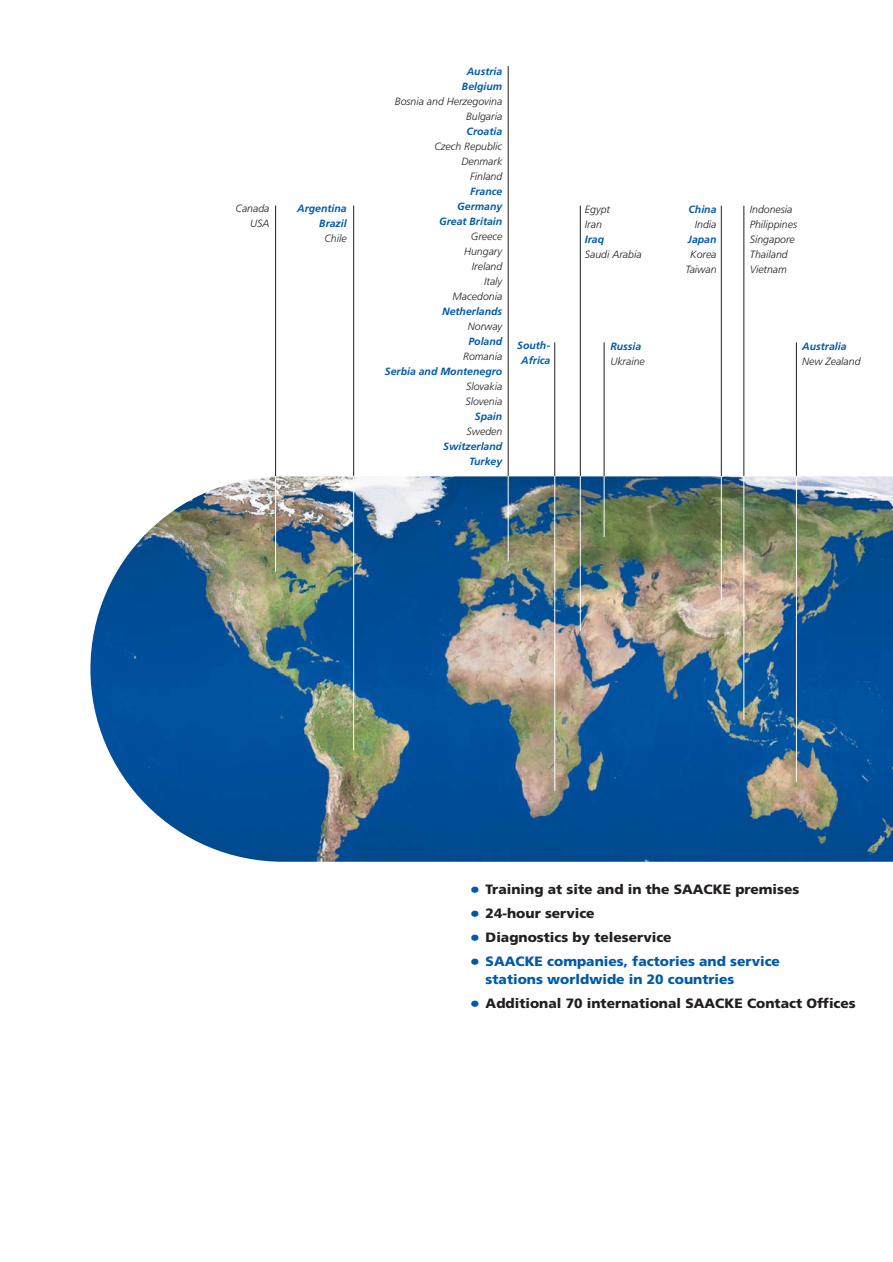
<style>
.page{position:relative;width:893px;height:1262px;background:#fff}
.page>*{position:absolute;margin:0;border:0;box-sizing:border-box;transform-origin:0 0}
.t1{font:900 13.5px "Frutiger";color:#231f20}
.t2{font:900 13.5px/18px "Frutiger";color:#005aaa}
.t3{font:italic 300 10.5px/15px "Frutiger";color:#231f20;text-align:right}
.t4{font:italic 700 10.5px/15px "Frutiger";color:#005aaa;text-align:right}
.s1{font-weight:700;font-size:18px;color:#005aaa}
.s2{font-weight:700;font-size:18px}
</style>
<div class="page">
<img style="left:90px;top:476px;width:802px;height:385px">
<hr style="left:275px;top:205px;width:1px;height:271px;background:#231f20">
<hr style="left:275px;top:476px;width:1px;height:95px;background:#fff">
<hr style="left:353px;top:205px;width:1px;height:271px;background:#231f20">
<hr style="left:353px;top:476px;width:1px;height:274px;background:#fff">
<hr style="left:508px;top:66px;width:1px;height:410px;background:#231f20">
<hr style="left:508px;top:476px;width:1px;height:85px;background:#fff">
<hr style="left:580px;top:206px;width:1px;height:270px;background:#231f20">
<hr style="left:580px;top:476px;width:1px;height:155px;background:#fff">
<hr style="left:721px;top:206px;width:1px;height:270px;background:#231f20">
<hr style="left:721px;top:476px;width:1px;height:124px;background:#fff">
<hr style="left:743px;top:206px;width:1px;height:270px;background:#231f20">
<hr style="left:743px;top:476px;width:1px;height:244px;background:#fff">
<hr style="left:796px;top:342px;width:1px;height:134px;background:#231f20">
<hr style="left:796px;top:476px;width:1px;height:305px;background:#fff">
<hr style="left:603px;top:342px;width:1px;height:134px;background:#231f20">
<hr style="left:603px;top:476px;width:1px;height:61px;background:#fff">
<hr style="left:554px;top:342px;width:1px;height:134px;background:#231f20">
<hr style="left:554px;top:476px;width:1px;height:314px;background:#fff">
<p class="t3" style="left:235px;top:202px;width:35px">Canada<br>USA</p>
<p class="t4" style="left:297px;top:202px;width:51px">Argentina<br>Brazil</p>
<p class="t3" style="left:324px;top:232px;width:24px">Chile</p>
<p class="t4" style="left:462px;top:65px;width:42px;text-align:center">Austria<br>Belgium</p>
<p class="t3" style="left:395px;top:95px;width:109px">Bosnia and Herzegovina<br>Bulgaria</p>
<p class="t4" style="left:466px;top:125px;width:37px">Croatia</p>
<p class="t3" style="left:434px;top:140px;width:69px">Czech Republic<br>Denmark<br>Finland</p>
<p class="t4" style="left:439px;top:185px;width:65px">France<br>Germany<br>Great Britain</p>
<p class="t3" style="left:452px;top:230px;width:51px">Greece<br>Hungary<br>Ireland<br>Italy<br>Macedonia</p>
<p class="t4" style="left:442px;top:305px;width:62px">Netherlands</p>
<p class="t3" style="left:468px;top:320px;width:36px">Norway</p>
<p class="t4" style="left:468px;top:335px;width:35px">Poland</p>
<p class="t3" style="left:463px;top:350px;width:41px">Romania</p>
<p class="t4" style="left:385px;top:365px;width:119px">Serbia and Montenegro</p>
<p class="t3" style="left:465px;top:380px;width:38px;text-align:left">Slovakia<br>Slovenia</p>
<p class="t4" style="left:475px;top:410px;width:29px">Spain</p>
<p class="t3" style="left:466px;top:425px;width:37px">Sweden</p>
<p class="t4" style="left:443px;top:440px;width:60px">Switzerland<br>Turkey</p>
<p class="t4" style="left:517px;top:339px;width:35px;text-align:center">South-<br>Africa</p>
<p class="t3" style="left:585px;top:203px;width:27px;text-align:left">Egypt<br>Iran</p>
<p class="t4" style="left:585px;top:233px;width:21px">Iraq</p>
<p class="t3" style="left:585px;top:248px;width:58px">Saudi Arabia</p>
<p class="t4" style="left:610px;top:339px;width:32px">Russia</p>
<p class="t3" style="left:610px;top:354px;width:36px">Ukraine</p>
<p class="t4" style="left:688px;top:203px;width:29px">China</p>
<p class="t3" style="left:695px;top:218px;width:23px">India</p>
<p class="t4" style="left:688px;top:233px;width:30px">Japan</p>
<p class="t3" style="left:685px;top:248px;width:33px;text-align:center">Korea<br>Taiwan</p>
<p class="t3" style="left:749px;top:203px;width:49px;text-align:left">Indonesia<br>Philippines<br>Singapore<br>Thailand<br>Vietnam</p>
<p class="t4" style="left:802px;top:339px;width:46px">Australia</p>
<p class="t3" style="left:802px;top:354px;width:60px">New Zealand</p>
<p class="t1" style="left:470px;top:884px;width:331px"><span class="s1">•</span> Training at site and in the SAACKE premises</p>
<p class="t1" style="left:470px;top:908px;width:126px"><span class="s1">•</span> 24-hour service</p>
<p class="t1" style="left:470px;top:932px;width:203px"><span class="s1">•</span> Diagnostics by teleservice</p>
<p class="t2" style="left:485px;top:953px;width:296px;text-indent:-16px"><span class="s2">•</span> SAACKE companies, factories and service stations worldwide in 20 countries</p>
<p class="t1" style="left:470px;top:998px;width:387px"><span class="s1">•</span> Additional 70 international SAACKE Contact Offices</p>
</div>
